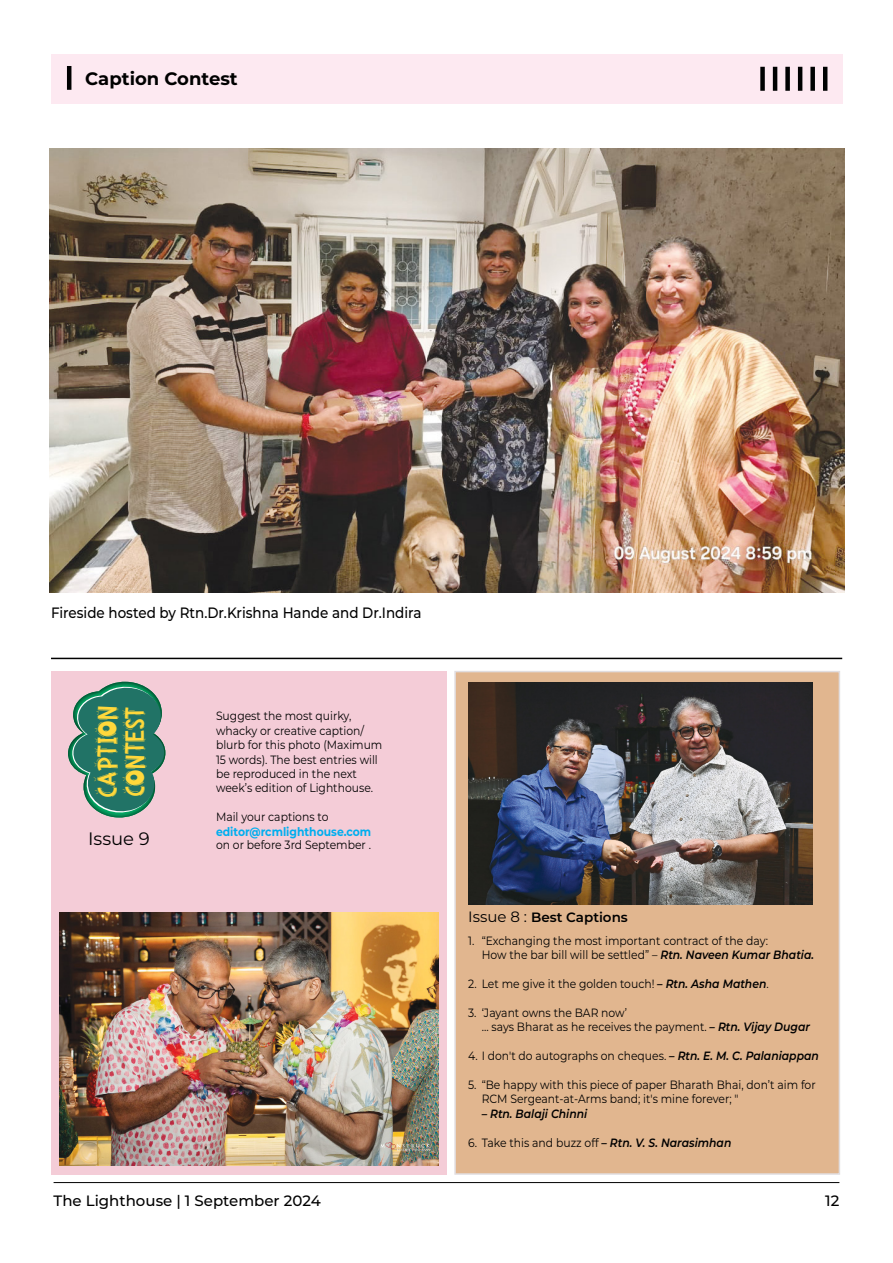
<style>
.page{position:relative;width:893px;height:1263px;background:#fff}
.page>*{position:absolute;margin:0;border:0;box-sizing:border-box;transform-origin:0 0}
.t1{font:23.1px/27.6px "Comic Crayon Demo";letter-spacing:.04em;color:#ffd83b}
.t2{font:700 18px "Montserrat";color:#000}
.t3{font:18px "Montserrat";color:#000}
.t4{font:500 15px "Montserrat";color:#000;scale:.9 1}
.t5{font:500 15px "Montserrat";color:#000}
.t6{font:600 13.5px "Montserrat";color:#000}
.t7{font:12px/14.4px "Montserrat";color:#000;scale:.9 1}
.t8{font:700 12px "Montserrat";color:#00aeef;scale:.9 1}
.t9{font:italic 600 12px "Montserrat";color:#000;scale:.9 1}
.s1{font-weight:400;font-size:15px}
.s2{font-weight:600;font-style:italic}
</style>
<div class="page">
<hr style="left:54px;top:1182px;width:785px;height:1px;background:#000">
<div style="left:51px;top:54px;width:791px;height:50px;background:#fde9f1"></div>
<hr style="left:67px;top:66px;width:4px;height:24px;background:#000101">
<div style="left:760px;top:67px;width:5px;height:24px;background:#000101"></div>
<hr style="left:773px;top:67px;width:4px;height:24px;background:#000101">
<div style="left:785px;top:67px;width:5px;height:24px;background:#000101"></div>
<hr style="left:798px;top:67px;width:4px;height:24px;background:#000101">
<div style="left:810px;top:67px;width:5px;height:24px;background:#000101"></div>
<hr style="left:823px;top:67px;width:4px;height:24px;background:#000101">
<div style="left:51px;top:672px;width:396px;height:503px;background:#f4ccd7"></div>
<svg style="left:68px;top:681px;width:98px;height:137px"></svg>
<div style="left:454px;top:671px;width:386px;height:504px;background:#e1b68f;border:2px solid #e1dddf"></div>
<img style="left:468px;top:682px;width:344px;height:222px">
<img style="left:60px;top:913px;width:379px;height:252px">
<hr style="left:51px;top:658px;width:791px;height:1px;background:#000">
<img style="left:50px;top:149px;width:794px;height:443px">
<h2 class="t2" style="left:85px;top:66px;width:154px">Caption Contest</h2>
<p class="t4" style="left:51px;top:602px;width:413px">Fireside hosted by Rtn.Dr.Krishna Hande and Dr.Indira</p>
<h1 class="t1" style="left:92px;top:797px;width:92px;rotate:-90deg">CAPTION<br>CONTEST</h1>
<h2 class="t3" style="left:88px;top:826px;width:63px">Issue 9</h2>
<p class="t7" style="left:216px;top:709px;width:186px">Suggest the most quirky, whacky or creative caption/ blurb for this photo (Maximum<br>15 words). The best entries will be reproduced in the next week’s edition of Lighthouse.</p>
<p class="t7" style="left:216px;top:809px;width:126px">Mail your captions to</p>
<p class="t7" style="left:216px;top:837px;width:174px">on or before 3rd September .</p>
<p class="t8" style="left:216px;top:823px;width:174px">editor@rcmlighthouse.com</p>
<p class="t6" style="left:468px;top:907px;width:161px"><span class="s1">Issue 8 :</span> Best Captions</p>
<p class="t7" style="left:482px;top:933px;width:371px;text-indent:-14px">1. “Exchanging the most important contract of the day:<br>How the bar bill will be settled” – <span class="s2">Rtn. Naveen Kumar Bhatia.</span></p>
<p class="t7" style="left:468px;top:976px;width:336px">2. Let me give it the golden touch! <span class="s2">– Rtn. Asha Mathen</span>.</p>
<p class="t7" style="left:482px;top:1005px;width:366px;text-indent:-14px">3. ‘Jayant owns the BAR now’<br>… says Bharat as he receives the payment. <span class="s2">– Rtn. Vijay Dugar</span></p>
<p class="t7" style="left:468px;top:1048px;width:391px">4. I don't do autographs on cheques. <span class="s2">– Rtn. E. M. C. Palaniappan</span></p>
<p class="t7" style="left:482px;top:1077px;width:373px;text-indent:-14px">5. “Be happy with this piece of paper Bharath Bhai, don’t aim for<br>RCM Sergeant-at-Arms band; it's mine forever; "</p>
<p class="t9" style="left:482px;top:1105px;width:119px">– Rtn. Balaji Chinni</p>
<p class="t7" style="left:468px;top:1135px;width:294px">6. Take this and buzz off <span class="s2">– Rtn. V. S. Narasimhan</span></p>
<p class="t5" style="left:54px;top:1190px;width:269px">The Lighthouse | 1 September 2024</p>
<p class="t5" style="left:825px;top:1190px;width:16px">12</p>
</div>
